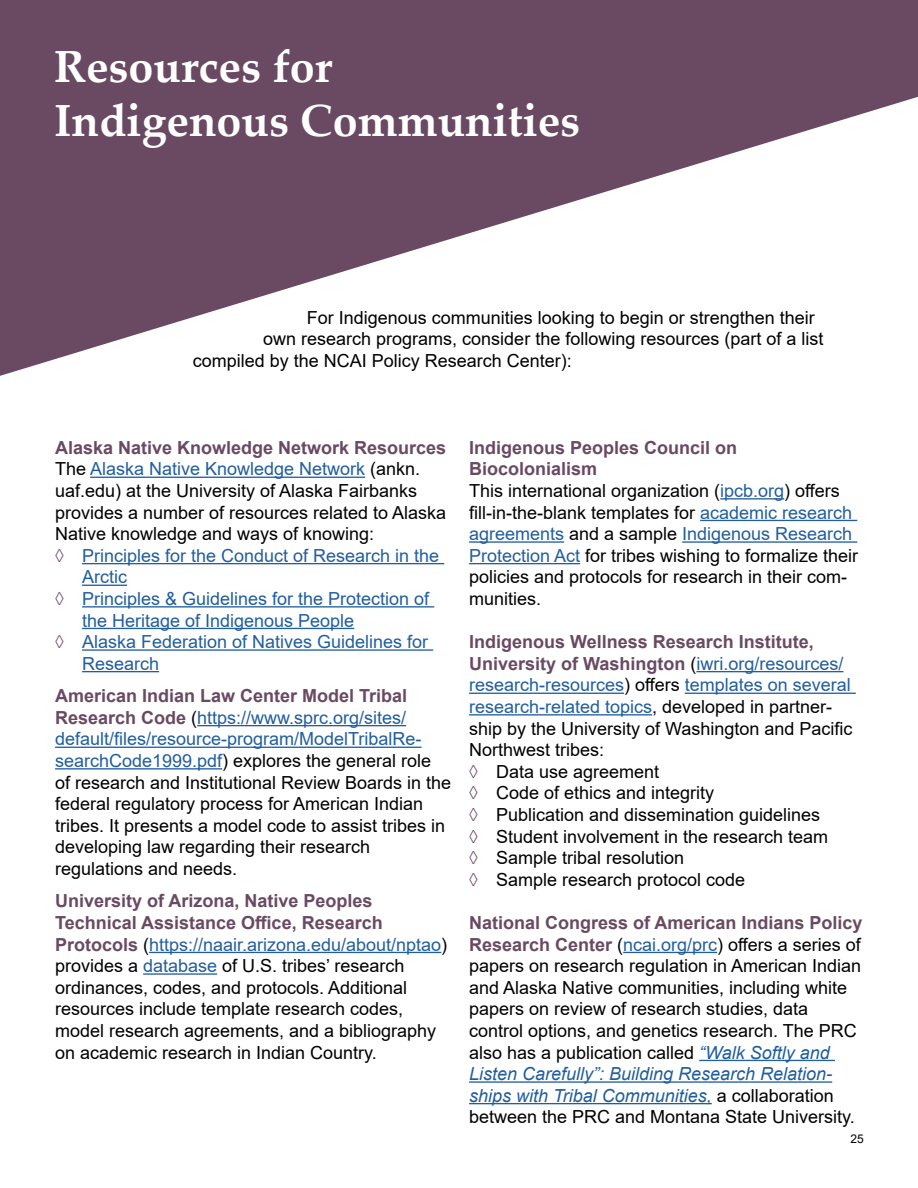
<style>
.page{position:relative;width:918px;height:1188px;background:#fff}
.page>*{position:absolute;margin:0;border:0;box-sizing:border-box;transform-origin:0 0}
.t1{font:700 45px/54px "Palatino Linotype";color:#fff}
.t2{font:18px/21.6px "Arial";color:#000}
.t3{font:18px "Arial";color:#215e9e}
.t4{font:700 18px "Arial";color:#6a4a62}
.t5{font:12px "Arial";color:#000}
.s1{color:#000}
.s2{color:#6a4a62}
.s3{font-weight:700;color:#6a4a62}
.s4{color:#215e9e}
.s5{font-style:italic;color:#215e9e}
</style>
<div class="page">
<svg style="left:0;top:0;width:918px;height:376px;fill:#6a4a62"></svg>
<hr style="left:90px;top:477px;width:275px;height:1px;background:#215e9e">
<hr style="left:82px;top:563px;width:362px;height:1px;background:#215e9e">
<hr style="left:82px;top:585px;width:45px;height:1px;background:#215e9e">
<hr style="left:82px;top:606px;width:352px;height:2px;background:#215e9e">
<hr style="left:82px;top:628px;width:272px;height:1px;background:#215e9e">
<hr style="left:82px;top:649px;width:351px;height:2px;background:#215e9e">
<hr style="left:82px;top:671px;width:77px;height:1px;background:#215e9e">
<hr style="left:197px;top:725px;width:209px;height:1px;background:#215e9e">
<hr style="left:55px;top:747px;width:367px;height:1px;background:#215e9e">
<hr style="left:55px;top:768px;width:167px;height:2px;background:#215e9e">
<hr style="left:149px;top:952px;width:292px;height:1px;background:#215e9e">
<hr style="left:143px;top:973px;width:74px;height:2px;background:#215e9e">
<hr style="left:720px;top:498px;width:64px;height:2px;background:#215e9e">
<hr style="left:700px;top:520px;width:157px;height:1px;background:#215e9e">
<hr style="left:469px;top:541px;width:95px;height:2px;background:#215e9e">
<hr style="left:682px;top:541px;width:175px;height:2px;background:#215e9e">
<hr style="left:469px;top:563px;width:111px;height:1px;background:#215e9e">
<hr style="left:696px;top:671px;width:147px;height:1px;background:#215e9e">
<hr style="left:469px;top:693px;width:155px;height:1px;background:#215e9e">
<hr style="left:685px;top:693px;width:171px;height:1px;background:#215e9e">
<hr style="left:469px;top:714px;width:183px;height:2px;background:#215e9e">
<hr style="left:623px;top:952px;width:94px;height:1px;background:#215e9e">
<hr style="left:699px;top:1060px;width:136px;height:1px;background:#215e9e">
<hr style="left:469px;top:1081px;width:363px;height:2px;background:#215e9e">
<hr style="left:469px;top:1103px;width:243px;height:1px;background:#215e9e">
<div style="left:0;top:0;width:15px;height:129px;background:#6a4a62"></div>
<h1 class="t1" style="left:54px;top:38px;width:528px">Resources for<br>Indigenous Communities</h1>
<p class="t2" style="left:307px;top:306px;width:510px">For Indigenous communities looking to begin or strengthen their</p>
<p class="t2" style="left:263px;top:328px;width:562px">own research programs, consider the following resources (part of a list</p>
<p class="t2" style="left:193px;top:350px;width:381px">compiled by the NCAI Policy Research Center):</p>
<p class="t4" style="left:55px;top:435px;width:393px">Alaska Native Knowledge Network Resources</p>
<p class="t3" style="left:55px;top:457px;width:367px"><span class="s1">The</span> Alaska Native Knowledge Network <span class="s1">(ankn.</span></p>
<p class="t2" style="left:55px;top:480px;width:364px">uaf.edu) at the University of Alaska Fairbanks</p>
<p class="t2" style="left:55px;top:501px;width:393px">provides a number of resources related to Alaska</p>
<p class="t2" style="left:55px;top:523px;width:321px">Native knowledge and ways of knowing:</p>
<p class="t3" style="left:55px;top:543px;width:386px"><span class="s2">◊</span> Principles for the Conduct of Research in the</p>
<p class="t3" style="left:82px;top:565px;width:46px">Arctic</p>
<p class="t3" style="left:55px;top:586px;width:376px"><span class="s2">◊</span> Principles &amp; Guidelines for the Protection of</p>
<p class="t3" style="left:82px;top:608px;width:274px">the Heritage of Indigenous People</p>
<p class="t3" style="left:55px;top:629px;width:375px"><span class="s2">◊</span> Alaska Federation of Natives Guidelines for</p>
<p class="t3" style="left:82px;top:651px;width:79px">Research</p>
<p class="t2" style="left:55px;top:685px;width:397px"><span class="s3">American Indian Law Center Model Tribal Research Code</span> (<span class="s4">https://www.sprc.org/sites/ default/files/resource-program/ModelTribalRe&shy;searchCode1999.pdf</span>) explores the general role<br>of research and Institutional Review Boards in the federal regulatory process for American Indian tribes. It presents a model code to assist tribes in developing law regarding their research regulations and needs.</p>
<p class="t2" style="left:55px;top:890px;width:394px"><span class="s3">University of Arizona, Native Peoples Technical Assistance Office, Research Protocols</span> (<span class="s4">https://naair.arizona.edu/about/nptao</span>) provides a <span class="s4">database</span> of U.S. tribes’ research ordinances, codes, and protocols. Additional resources include template research codes, model research agreements, and a bibliography on academic research in Indian Country.</p>
<p class="t2" style="left:469px;top:437px;width:391px"><span class="s3">Indigenous Peoples Council on Biocolonialism<br></span>This international organization (<span class="s4">ipcb.org</span>) offers fill-in-the-blank templates for <span class="s4">academic research agreements</span> and a sample <span class="s4">Indigenous Research Protection Act</span> for tribes wishing to formalize their policies and protocols for research in their com&shy;munities.</p>
<p class="t2" style="left:469px;top:631px;width:385px"><span class="s3">Indigenous Wellness Research Institute, University of Washington</span> (<span class="s4">iwri.org/resources/ research-resources</span>) offers <span class="s4">templates on several research-related topics</span>, developed in partner&shy;ship by the University of Washington and Pacific Northwest tribes:<br><span class="s2">◊</span> Data use agreement<br><span class="s2">◊</span> Code of ethics and integrity<br><span class="s2">◊</span> Publication and dissemination guidelines<br><span class="s2">◊</span> Student involvement in the research team<br><span class="s2">◊</span> Sample tribal resolution<br><span class="s2">◊</span> Sample research protocol code</p>
<p class="t2" style="left:469px;top:912px;width:395px"><span class="s3">National Congress of American Indians Policy Research Center</span> (<span class="s4">ncai.org/prc</span>) offers a series of papers on research regulation in American Indian and Alaska Native communities, including white papers on review of research studies, data control options, and genetics research. The PRC also has a publication called <span class="s5">“Walk Softly and Listen Carefully”: Building Research Relation&shy;ships with Tribal Communities,</span> a collaboration between the PRC and Montana State University.</p>
<p class="t5" style="left:851px;top:1130px;width:15px">25</p>
</div>
